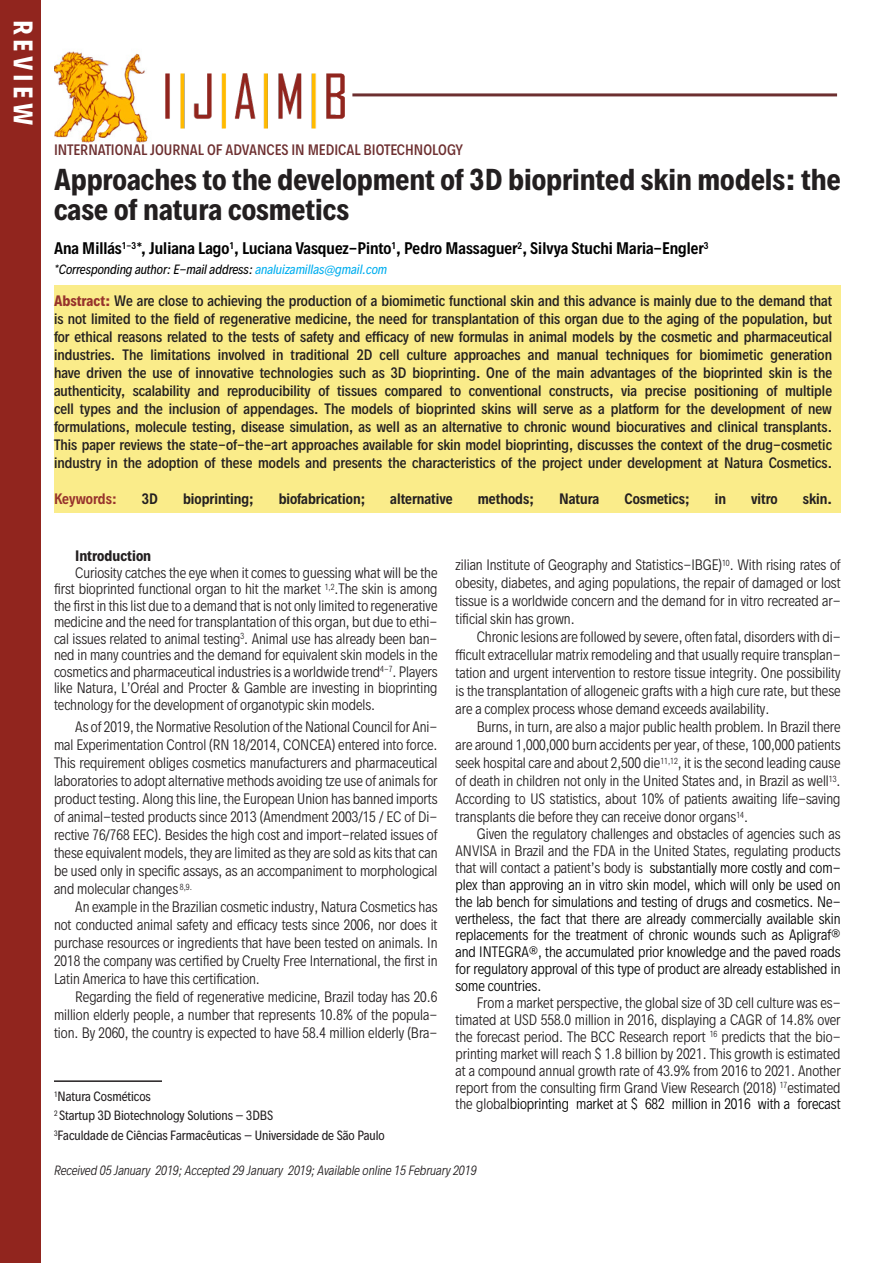
<style>
.page{position:relative;width:893px;height:1263px;background:#fff}
.page>*{position:absolute;margin:0;border:0;box-sizing:border-box;transform-origin:0 0}
.t1{font:700 27px/29.7px "Decalotype";color:#231f20}
.t2{font:700 24px "Decalotype";letter-spacing:.165em;color:#fff}
.t3{font:600 15px "Decalotype";color:#000}
.t4{font:300 13.5px/18px "Decalotype";color:#231f20;text-align:justify}
.t5{font:500 13.5px/18px "Decalotype";color:#231f20;text-align:justify}
.t6{font:300 13.5px/17px "Decalotype";color:#000;text-align:justify}
.t7{font:600 13.5px "Decalotype";color:#231f20}
.t8{font:500 13.5px "Decalotype";color:#6d2f30}
.t9{font:700 13.5px "Decalotype";color:#231f20}
.t10{font:600 13.5px "Decalotype";color:#97332c}
.t11{font:12px "Decalotype";color:#231f20}
.t12{font:italic 300 12px "Decalotype";color:#231f20}
.t13{font:italic 12px "Decalotype";color:#000}
.s1{color:#00aeef}
.s2{font-weight:700;color:#97332c}
.s3{color:#231f20}
.s4{color:#000}
</style>
<div class="page">
<div style="left:0;top:0;width:40px;height:1263px;background:#91251e"></div>
<img style="left:54px;top:51px;width:94px;height:92px">
<hr style="left:352px;top:93px;width:485px;height:3px;background:#6d2f30">
<hr style="left:54px;top:1080px;width:108px;height:2px;background:#231f20">
<img style="left:166px;top:74px;width:178px;height:55px">
<div style="left:54px;top:286px;width:787px;height:227px;background:#faec8a"></div>
<p class="t2" style="left:40px;top:20px;width:106px;rotate:90deg">REVIEW</p>
<p class="t8" style="left:54px;top:140px;width:410px">INTERNATIONAL JOURNAL OF ADVANCES IN MEDICAL BIOTECHNOLOGY</p>
<p class="t1" style="left:54px;top:164px;width:788px">Approaches to the development of 3D bioprinted skin models: the case of natura cosmetics</p>
<p class="t3" style="left:54px;top:238px;width:656px">Ana Millás<sup>1-3</sup>*, Juliana Lago<sup>1</sup>, Luciana Vasquez-Pinto<sup>1</sup>, Pedro Massaguer<sup>2</sup>, Silvya Stuchi Maria-Engler<sup>3</sup></p>
<p class="t13" style="left:54px;top:261px;width:335px">*Corresponding author: E-mail address: <span class="s1">analuizamillas@gmail.com</span></p>
<p class="t5" style="left:54px;top:292px;width:780px"><span class="s2">Abstract:</span> We are close to achieving the production of a biomimetic functional skin and this advance is mainly due to the demand that is not limited to the field of regenerative medicine, the need for transplantation of this organ due to the aging of the population, but for ethical reasons related to the tests of safety and efficacy of new formulas in animal models by the cosmetic and pharmaceutical industries. The limitations involved in traditional 2D cell culture approaches and manual techniques for biomimetic generation have driven the use of innovative technologies such as 3D bioprinting. One of the main advantages of the bioprinted skin is the authenticity, scalability and reproducibility of tissues compared to conventional constructs, via precise positioning of multiple cell types and the inclusion of appendages. The models of bioprinted skins will serve as a platform for the development of new formulations, molecule testing, disease simulation, as well as an alternative to chronic wound biocuratives and clinical transplants.<br>This paper reviews the state-of-the-art approaches available for skin model bioprinting, discusses the context of the drug-cosmetic industry in the adoption of these models and presents the characteristics of the project under development at Natura Cosmetics.</p>
<p class="t10" style="left:54px;top:490px;width:64px">Keywords:</p>
<p class="t7" style="left:142px;top:490px;width:18px">3D</p>
<p class="t7" style="left:183px;top:490px;width:72px">bioprinting;</p>
<p class="t7" style="left:279px;top:490px;width:88px">biofabrication;</p>
<p class="t7" style="left:390px;top:490px;width:64px">alternative</p>
<p class="t7" style="left:478px;top:490px;width:58px">methods;</p>
<p class="t7" style="left:559px;top:490px;width:42px">Natura</p>
<p class="t7" style="left:624px;top:490px;width:67px">Cosmetics;</p>
<p class="t7" style="left:715px;top:490px;width:13px">in</p>
<p class="t7" style="left:751px;top:490px;width:28px">vitro</p>
<p class="t7" style="left:803px;top:490px;width:31px">skin.</p>
<p class="t9" style="left:75px;top:547px;width:77px">Introduction</p>
<p class="t4" style="left:54px;top:564px;width:385px;line-height:16.5px;text-indent:21px">Curiosity catches the eye when it comes to guessing what will be the first bioprinted functional organ to hit the market <sup>1,2</sup>.The skin is among the first in this list due to a demand that is not only limited to regenerative medicine and the need for transplantation of this organ, but due to ethi&shy;cal issues related to animal testing<sup>3</sup>. Animal use has already been ban&shy;ned in many countries and the demand for equivalent skin models in the cosmetics and pharmaceutical industries is a worldwide trend<sup>4-7</sup>. Players like Natura, L’Oréal and Procter &amp; Gamble are investing in bioprinting technology for the development of organotypic skin models.</p>
<p class="t4" style="left:54px;top:718px;width:385px;text-indent:21px">As of 2019, the Normative Resolution of the National Council for Ani&shy;mal Experimentation Control (RN 18/2014, CONCEA) entered into force.<br>This requirement obliges cosmetics manufacturers and pharmaceutical laboratories to adopt alternative methods avoiding tze use of animals for product testing. Along this line, the European Union has banned imports of animal-tested products since 2013 (Amendment 2003/15 / EC of Di&shy;rective 76/768 EEC). Besides the high cost and import-related issues of these equivalent models, they are limited as they are sold as kits that can be used only in specific assays, as an accompaniment to morphological and molecular changes <sup>8,9.</sup></p>
<p class="t4" style="left:54px;top:898px;width:385px;text-indent:21px">An example in the Brazilian cosmetic industry, Natura Cosmetics has not conducted animal safety and efficacy tests since 2006, nor does it purchase resources or ingredients that have been tested on animals. In 2018 the company was certified by Cruelty Free International, the first in Latin America to have this certification.</p>
<p class="t4" style="left:54px;top:988px;width:385px;text-indent:21px">Regarding the field of regenerative medicine, Brazil today has 20.6 million elderly people, a number that represents 10.8% of the popula&shy;tion. By 2060, the country is expected to have 58.4 million elderly (Bra-</p>
<p class="t11" style="left:54px;top:1088px;width:98px"><sup>1</sup>Natura Cosméticos</p>
<p class="t11" style="left:54px;top:1107px;width:221px"><sup>2</sup> Startup 3D Biotechnology Solutions – 3DBS</p>
<p class="t11" style="left:54px;top:1127px;width:332px"><sup>3</sup>Faculdade de Ciências Farmacêuticas – Universidade de São Paulo</p>
<p class="t4" style="left:455px;top:556px;width:387px">zilian Institute of Geography and Statistics-IBGE)<sup>10</sup>. With rising rates of obesity, diabetes, and aging populations, the repair of damaged or lost tissue is a worldwide concern and the demand for in vitro recreated ar&shy;tificial skin has grown.</p>
<p class="t4" style="left:455px;top:628px;width:387px;text-indent:21px">Chronic lesions are followed by severe, often fatal, disorders with di&shy;fficult extracellular matrix remodeling and that usually require transplan&shy;tation and urgent intervention to restore tissue integrity. One possibility is the transplantation of allogeneic grafts with a high cure rate, but these are a complex process whose demand exceeds availability.</p>
<p class="t4" style="left:455px;top:718px;width:387px;text-indent:21px">Burns, in turn, are also a major public health problem. In Brazil there are around 1,000,000 burn accidents per year, of these, 100,000 patients seek hospital care and about 2,500 die<sup>11,12</sup>, it is the second leading cause of death in children not only in the United States and, in Brazil as well<sup>13</sup>.<br>According to US statistics, about 10% of patients awaiting life-saving transplants die before they can receive donor organs<sup>14</sup>.</p>
<p class="t6" style="left:455px;top:825px;width:387px;text-indent:21px"><span class="s3">Given the regulatory challenges and obstacles of agencies such as ANVISA in Brazil and the FDA in the United States, regulating products that will contact a patient’s body is</span> substantially more costly and com&shy;plex than approving an in vitro skin model, which will only be used on the lab bench for simulations and testing of drugs and cosmetics. Ne&shy;vertheless, the fact that there are already commercially available skin replacements for the treatment of chronic wounds such as Apligraf® and INTEGRA®, the accumulated prior knowledge and the paved roads for regulatory approval of this type of product are already established in some countries.</p>
<p class="t4" style="left:455px;top:994px;width:387px;line-height:17px;text-indent:21px">From a market perspective, the global size of 3D cell culture was es&shy;timated at USD 558.0 million in 2016, displaying a CAGR of 14.8% over the forecast period. The BCC Research report <sup>16</sup> predicts that the bio&shy;printing market will reach $ 1.8 billion by 2021. This growth is estimated at a compound annual growth rate of 43.9% from 2016 to 2021. Another report from the consulting firm Grand View Research (2018) <sup>17</sup>estimated the global<span class="s4">bioprinting market at $ 682 million in 2016 with a forecast</span></p>
<p class="t12" style="left:54px;top:1162px;width:424px">Received 05 January 2019; Accepted 29 January 2019; Available online 15 February 2019</p>
</div>
